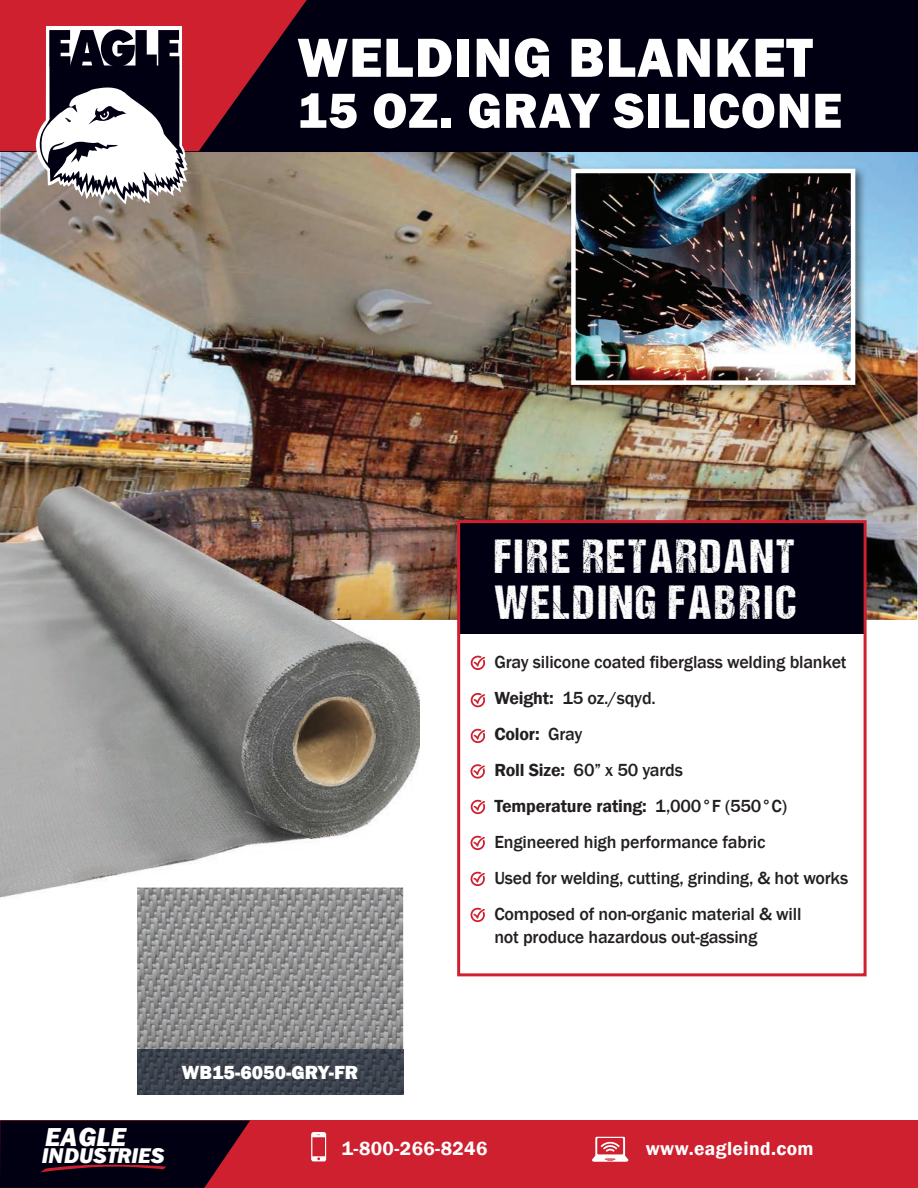
<style>
.page{position:relative;width:918px;height:1188px;background:#fff}
.page>*{position:absolute;margin:0;border:0;box-sizing:border-box;transform-origin:0 0}
.t1{font:800 57px "Franklin Gothic";letter-spacing:.02em;color:#fff}
.t2{font:800 51px "Franklin Gothic";letter-spacing:.02em;color:#fff}
.t3{font:48px/46.5px "DCC Ash";letter-spacing:.06em;color:#fff}
.t4{font:italic 800 26.7px "Franklin Gothic";letter-spacing:.005em;color:#fff}
.t5{font:italic 800 21.9px "Franklin Gothic";color:#fff}
.t6{font:600 19.5px "Franklin Gothic";letter-spacing:.02em;color:#fff}
.t7{font:800 19.5px "Franklin Gothic";color:#fff}
.t8{font:500 18px/36px "Franklin Gothic";letter-spacing:-.01em;color:#231f20}
.s1{font-weight:600}
</style>
<div class="page">
<img style="left:0;top:151px;width:918px;height:469px">
<div style="left:460px;top:522px;width:404px;height:112px;background:#000012"></div>
<img style="left:0;top:486px;width:420px;height:439px">
<div style="left:457px;top:520px;width:410px;height:456px;border:3px solid #cf202f"></div>
<svg style="left:471px;top:656px;width:14px;height:14px"></svg>
<svg style="left:471px;top:693px;width:14px;height:14px"></svg>
<svg style="left:471px;top:729px;width:14px;height:14px"></svg>
<svg style="left:471px;top:764px;width:14px;height:15px"></svg>
<svg style="left:471px;top:800px;width:14px;height:14px"></svg>
<svg style="left:471px;top:836px;width:14px;height:14px"></svg>
<img style="left:567px;top:165px;width:299px;height:231px">
<img style="left:576px;top:174px;width:274px;height:206px">
<div style="left:571px;top:169px;width:284px;height:216px;border:4px solid #fff"></div>
<svg style="left:471px;top:872px;width:14px;height:14px"></svg>
<svg style="left:471px;top:908px;width:14px;height:14px"></svg>
<img style="left:137px;top:888px;width:266px;height:161px">
<img style="left:137px;top:1049px;width:266px;height:45px">
<div style="left:0;top:1120px;width:918px;height:68px;background:#cf202f"></div>
<svg style="left:0;top:1120px;width:250px;height:68px;background:#180315"></svg>
<svg style="left:311px;top:1132px;width:15px;height:29px"></svg>
<svg style="left:592px;top:1137px;width:36px;height:25px"></svg>
<div style="left:0;top:0;width:918px;height:151px;background:#000012"></div>
<svg style="left:0;top:0;width:307px;height:151px;fill:#cf202f"></svg>
<svg style="left:36px;top:26px;width:152px;height:194px"></svg>
<h1 class="t1" style="left:297px;top:21px;width:517px">WELDING BLANKET</h1>
<h2 class="t2" style="left:297px;top:78px;width:546px">15 OZ. GRAY SILICONE</h2>
<h3 class="t3" style="left:494px;top:532px;width:304px">FIRE RETARDANT<br>WELDING FABRIC</h3>
<p class="t8" style="left:494px;top:644px;width:355px">Gray silicone coated fiberglass welding blanket <span class="s1">Weight:</span> 15 oz./sqyd.<br><span class="s1">Color:</span> Gray<br><span class="s1">Roll Size:</span> 60” x 50 yards<br><span class="s1">Temperature rating:</span> 1,000°F (550°C)<br>Engineered high performance fabric<br>Used for welding, cutting, grinding, &amp; hot works Composed of non-organic material &amp; will</p>
<p class="t8" style="left:494px;top:919px;width:265px">not produce hazardous out-gassing</p>
<p class="t7" style="left:182px;top:1060px;width:178px">WB15-6050-GRY-FR</p>
<h3 class="t4" style="left:45px;top:1119px;width:82px">EAGLE</h3>
<p class="t5" style="left:42px;top:1141px;width:124px">INDUSTRIES</p>
<p class="t6" style="left:342px;top:1137px;width:147px">1-800-266-8246</p>
<p class="t6" style="left:646px;top:1137px;width:169px">www.eagleind.com</p>
</div>
